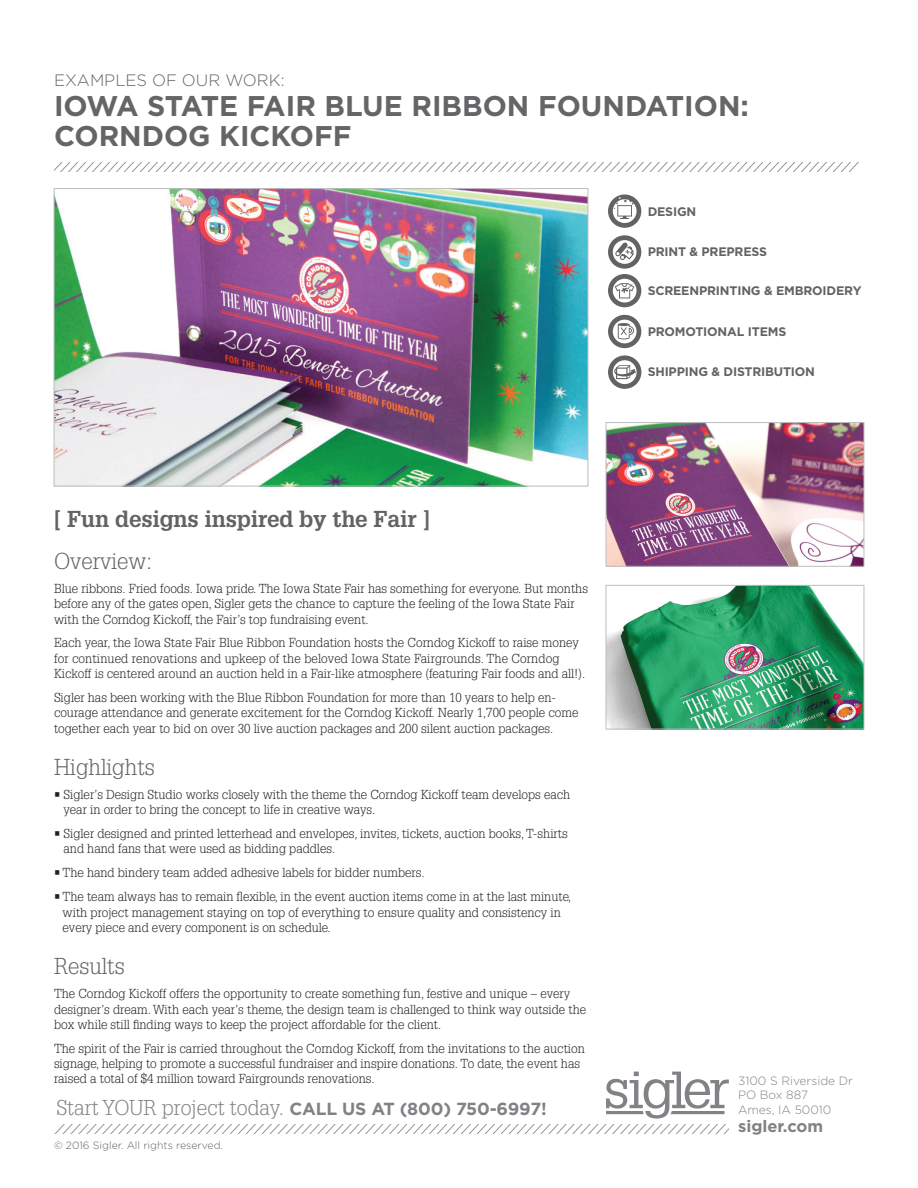
<style>
.page{position:relative;width:918px;height:1188px;background:#fff}
.page>*{position:absolute;margin:0;border:0;box-sizing:border-box;transform-origin:0 0}
.t1{font:700 28.5px/30px "Gotham";color:#656568}
.t2{font:700 22.5px "Glypha LT Std";letter-spacing:-.01em;color:#636366}
.t3{font:300 22.5px "Glypha LT Std";color:#636366}
.t4{font:300 21px "Glypha LT Std";color:#808285}
.t5{font:300 16.5px "Gotham";color:#656568}
.t6{font:700 16.5px "Gotham";color:#808285}
.t7{font:300 12.75px/15.3px "Glypha LT Std";color:#231f20}
.t8{font:700 12.45px "Gotham";letter-spacing:-.015em;color:#636366}
.t9{font:300 12px/14.7px "Gotham";color:#808285}
.t10{font:300 10.5px "Gotham";color:#636366}
.s1{font-family:"Gotham";font-weight:700;font-size:17.55px}
</style>
<div class="page">
<img style="left:56px;top:190px;width:530px;height:294px">
<div style="left:54px;top:188px;width:534px;height:298px;border:1px solid #bcbdc0"></div>
<svg style="left:54px;top:162px;width:805px;height:9px"></svg>
<svg style="left:54px;top:1125px;width:675px;height:9px"></svg>
<svg style="left:606px;top:1072px;width:123px;height:47px"></svg>
<img style="left:608px;top:424px;width:254px;height:140px">
<div style="left:606px;top:422px;width:258px;height:144px;border:1px solid #bcbdc0"></div>
<img style="left:608px;top:587px;width:254px;height:140px">
<div style="left:606px;top:585px;width:258px;height:144px;border:1px solid #bcbdc0"></div>
<svg style="left:608px;top:194px;width:33px;height:34px"></svg>
<svg style="left:608px;top:315px;width:33px;height:33px"></svg>
<svg style="left:608px;top:235px;width:34px;height:72px"></svg>
<svg style="left:608px;top:355px;width:33px;height:34px"></svg>
<p class="t5" style="left:54px;top:71px;width:232px">EXAMPLES OF OUR WORK:</p>
<h1 class="t1" style="left:54px;top:90px;width:697px">IOWA STATE FAIR BLUE RIBBON FOUNDATION:<br>CORNDOG KICKOFF</h1>
<p class="t8" style="left:648px;top:201px;width:56px">MAILING</p>
<p class="t8" style="left:648px;top:204px;width:50px">DESIGN</p>
<p class="t8" style="left:648px;top:242px;width:215px">SCREENPRINTING &amp; EMBROIDERY</p>
<p class="t8" style="left:648px;top:242px;width:56px">MAILING</p>
<p class="t8" style="left:648px;top:245px;width:121px">PRINT &amp; PREPRESS</p>
<p class="t8" style="left:648px;top:285px;width:183px">BINDERY &amp; HAND ASSEMBLY</p>
<p class="t8" style="left:648px;top:283px;width:215px">SCREENPRINTING &amp; EMBROIDERY</p>
<p class="t8" style="left:648px;top:283px;width:140px">PROMOTIONAL ITEMS</p>
<h2 class="t2" style="left:54px;top:505px;width:377px">[ Fun designs inspired by the Fair ]</h2>
<h2 class="t3" style="left:54px;top:548px;width:100px">Overview:</h2>
<p class="t7" style="left:54px;top:581px;width:536px">Blue ribbons. Fried foods. Iowa pride. The Iowa State Fair has something for everyone. But months before any of the gates open, Sigler gets the chance to capture the feeling of the Iowa State Fair with the Corndog Kickoff, the Fair’s top fundraising event.</p>
<p class="t7" style="left:54px;top:636px;width:533px">Each year, the Iowa State Fair Blue Ribbon Foundation hosts the Corndog Kickoff to raise money for continued renovations and upkeep of the beloved Iowa State Fairgrounds. The Corndog<br>Kickoff is centered around an auction held in a Fair-like atmosphere (featuring Fair foods and all!).</p>
<p class="t7" style="left:54px;top:690px;width:526px">Sigler has been working with the Blue Ribbon Foundation for more than 10 years to help en&shy;courage attendance and generate excitement for the Corndog Kickoff. Nearly 1,700 people come together each year to bid on over 30 live auction packages and 200 silent auction packages.</p>
<h2 class="t3" style="left:54px;top:754px;width:102px">Highlights</h2>
<p class="t7" style="left:64px;top:787px;width:508px;text-indent:-10px">• Sigler’s Design Studio works closely with the theme the Corndog Kickoff team develops each year in order to bring the concept to life in creative ways.</p>
<p class="t7" style="left:64px;top:826px;width:506px;text-indent:-10px">• Sigler designed and printed letterhead and envelopes, invites, tickets, auction books, T-shirts and hand fans that were used as bidding paddles.</p>
<p class="t7" style="left:54px;top:866px;width:372px">• The hand bindery team added adhesive labels for bidder numbers.</p>
<p class="t7" style="left:63px;top:889px;width:510px;text-indent:-9px">• The team always has to remain flexible, in the event auction items come in at the last minute, with project management staying on top of everything to ensure quality and consistency in every piece and every component is on schedule.</p>
<h2 class="t3" style="left:54px;top:954px;width:72px">Results</h2>
<p class="t7" style="left:54px;top:986px;width:534px">The Corndog Kickoff offers the opportunity to create something fun, festive and unique – every designer’s dream. With each year’s theme, the design team is challenged to think way outside the box while still finding ways to keep the project affordable for the client.</p>
<p class="t7" style="left:54px;top:1041px;width:532px">The spirit of the Fair is carried throughout the Corndog Kickoff, from the invitations to the auction signage, helping to promote a successful fundraiser and inspire donations. To date, the event has raised a total of $4 million toward Fairgrounds renovations.</p>
<h3 class="t4" style="left:56px;top:1096px;width:492px">Start YOUR project today. <span class="s1">CALL US AT (800) 750-6997!</span></h3>
<p class="t10" style="left:54px;top:1139px;width:171px">© 2016 Sigler. All rights reserved.</p>
<p class="t8" style="left:648px;top:323px;width:207px">WAREHOUSING &amp; FULFILLMENT</p>
<p class="t8" style="left:648px;top:364px;width:169px">SHIPPING &amp; DISTRIBUTION</p>
<p class="t8" style="left:648px;top:324px;width:140px">PROMOTIONAL ITEMS</p>
<p class="t8" style="left:648px;top:326px;width:144px">KITTING &amp; PACKAGING</p>
<p class="t8" style="left:648px;top:364px;width:207px">WAREHOUSING &amp; F LFILLMENT</p>
<p class="t8" style="left:648px;top:367px;width:56px">MAILING</p>
<p class="t9" style="left:738px;top:1073px;width:117px">3100 S Riverside Dr<br>PO Box 887<br>Ames, IA 50010</p>
<p class="t6" style="left:738px;top:1116px;width:87px">sigler.com</p>
</div>
